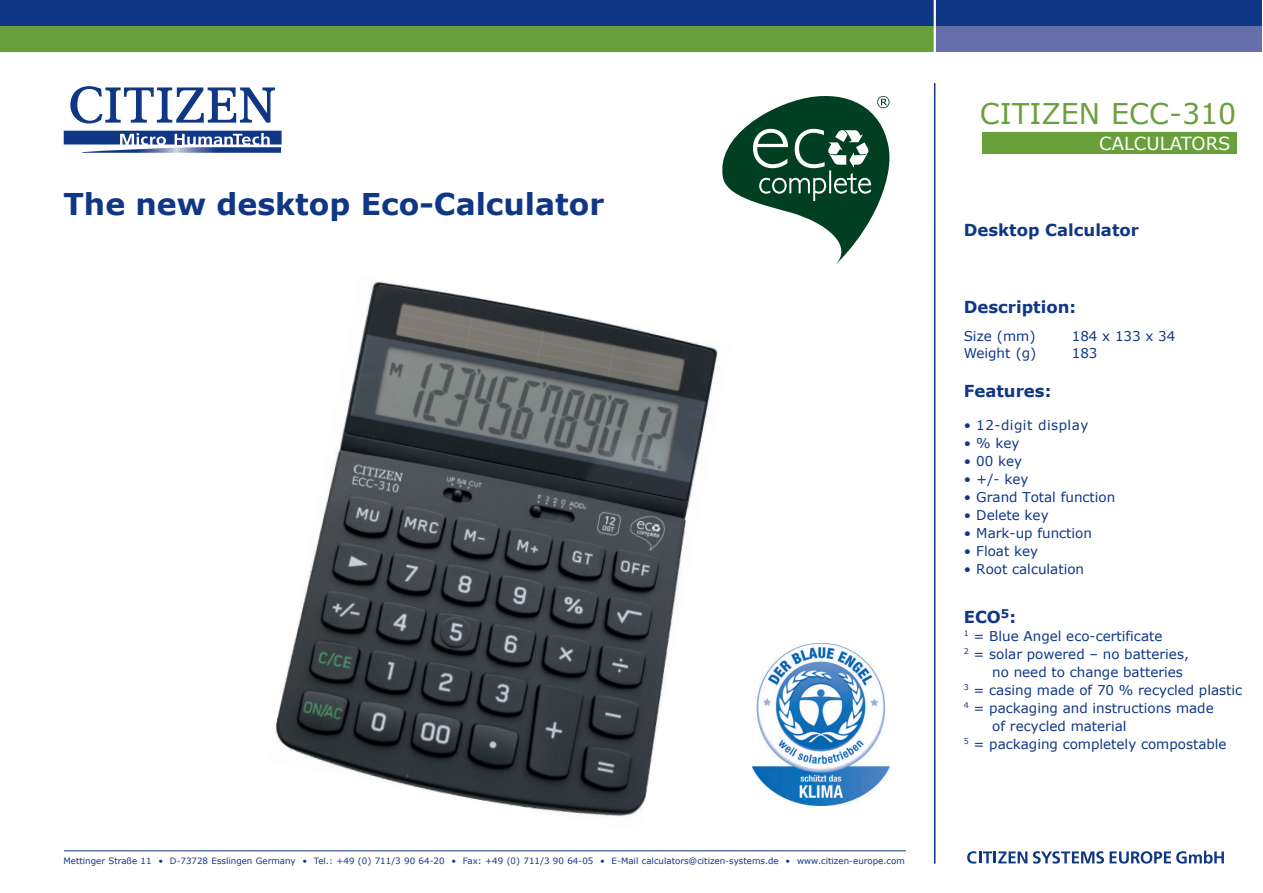
<style>
.page{position:relative;width:1263px;height:893px;background:#fff}
.page>*{position:absolute;margin:0;border:0;box-sizing:border-box;transform-origin:0 0}
.t1{font:700 30px "Verdana";color:#103785}
.t2{font:28.5px "Verdana";color:#6aa03c}
.t3{font:18px "Verdana";color:#fff}
.t4{font:700 16.5px "Verdana";color:#103785}
.t5{font:13.5px "Verdana";color:#103785}
.t6{font:13.5px "Verdana";letter-spacing:.035em;color:#103785}
.t7{font:8.7px "Verdana";color:#103785}
</style>
<div class="page">
<hr style="left:934px;top:83px;width:1px;height:781px;background:#103785">
<svg style="left:64px;top:131px;width:218px;height:22px"></svg>
<svg style="left:70px;top:86px;width:205px;height:38px"></svg>
<svg style="left:967px;top:851px;width:60px;height:13px"></svg>
<svg style="left:1033px;top:851px;width:191px;height:13px"></svg>
<hr style="left:64px;top:851px;width:842px;height:1px;background:#103785">
<div style="left:0;top:26px;width:935px;height:25px;background:#6aa03c"></div>
<div style="left:935px;top:26px;width:327px;height:25px;background:#666fa9"></div>
<div style="left:0;top:0;width:1262px;height:26px;background:#103785"></div>
<hr style="left:934px;top:0;width:2px;height:58px;background:#fff">
<div style="left:982px;top:133px;width:255px;height:21px;background:#6aa03c"></div>
<img style="left:275px;top:281px;width:443px;height:536px">
<img style="left:752px;top:644px;width:137px;height:161px">
<svg style="left:722px;top:96px;width:167px;height:168px"></svg>
<h1 class="t1" style="left:64px;top:185px;width:542px">The new desktop Eco-Calculator</h1>
<p class="t7" style="left:64px;top:855px;width:843px">Mettinger Straße 11 • D-73728 Esslingen Germany • Tel.: +49 (0) 711/3 90 64-20 • Fax: +49 (0) 711/3 90 64-05 • E-Mail calculators@citizen-systems.de • www.citizen-europe.com</p>
<h2 class="t2" style="left:980px;top:96px;width:258px">CITIZEN ECC-310</h2>
<h3 class="t3" style="left:1099px;top:132px;width:133px">CALCULATORS</h3>
<p class="t4" style="left:964px;top:220px;width:177px">Desktop Calculator</p>
<p class="t4" style="left:964px;top:296px;width:114px">Description:</p>
<p class="t5" style="left:964px;top:327px;width:73px">Size (mm)</p>
<p class="t5" style="left:1072px;top:327px;width:105px">184 x 133 x 34</p>
<p class="t5" style="left:964px;top:344px;width:74px">Weight (g)</p>
<p class="t5" style="left:1072px;top:344px;width:27px">183</p>
<p class="t4" style="left:964px;top:380px;width:89px">Features:</p>
<p class="t6" style="left:964px;top:416px;width:126px">• 12-digit display</p>
<p class="t5" style="left:964px;top:434px;width:57px">• % key</p>
<p class="t5" style="left:964px;top:452px;width:60px">• 00 key</p>
<p class="t5" style="left:964px;top:470px;width:66px">• +/- key</p>
<p class="t5" style="left:964px;top:488px;width:153px">• Grand Total function</p>
<p class="t5" style="left:964px;top:506px;width:86px">• Delete key</p>
<p class="t5" style="left:964px;top:524px;width:130px">• Mark-up function</p>
<p class="t5" style="left:964px;top:542px;width:76px">• Float key</p>
<p class="t5" style="left:964px;top:560px;width:122px">• Root calculation</p>
<p class="t4" style="left:964px;top:606px;width:54px">ECO<sup>5</sup>:</p>
<p class="t5" style="left:964px;top:627px;width:200px"><sup>1</sup> = Blue Angel eco-certificate</p>
<p class="t5" style="left:964px;top:645px;width:227px"><sup>2</sup> = solar powered – no batteries,</p>
<p class="t5" style="left:992px;top:663px;width:192px">no need to change batteries</p>
<p class="t5" style="left:964px;top:681px;width:280px"><sup>3</sup> = casing made of 70 % recycled plastic</p>
<p class="t5" style="left:964px;top:699px;width:252px"><sup>4</sup> = packaging and instructions made</p>
<p class="t5" style="left:992px;top:717px;width:136px">of recycled material</p>
<p class="t5" style="left:964px;top:735px;width:264px"><sup>5</sup> = packaging completely compostable</p>
</div>
